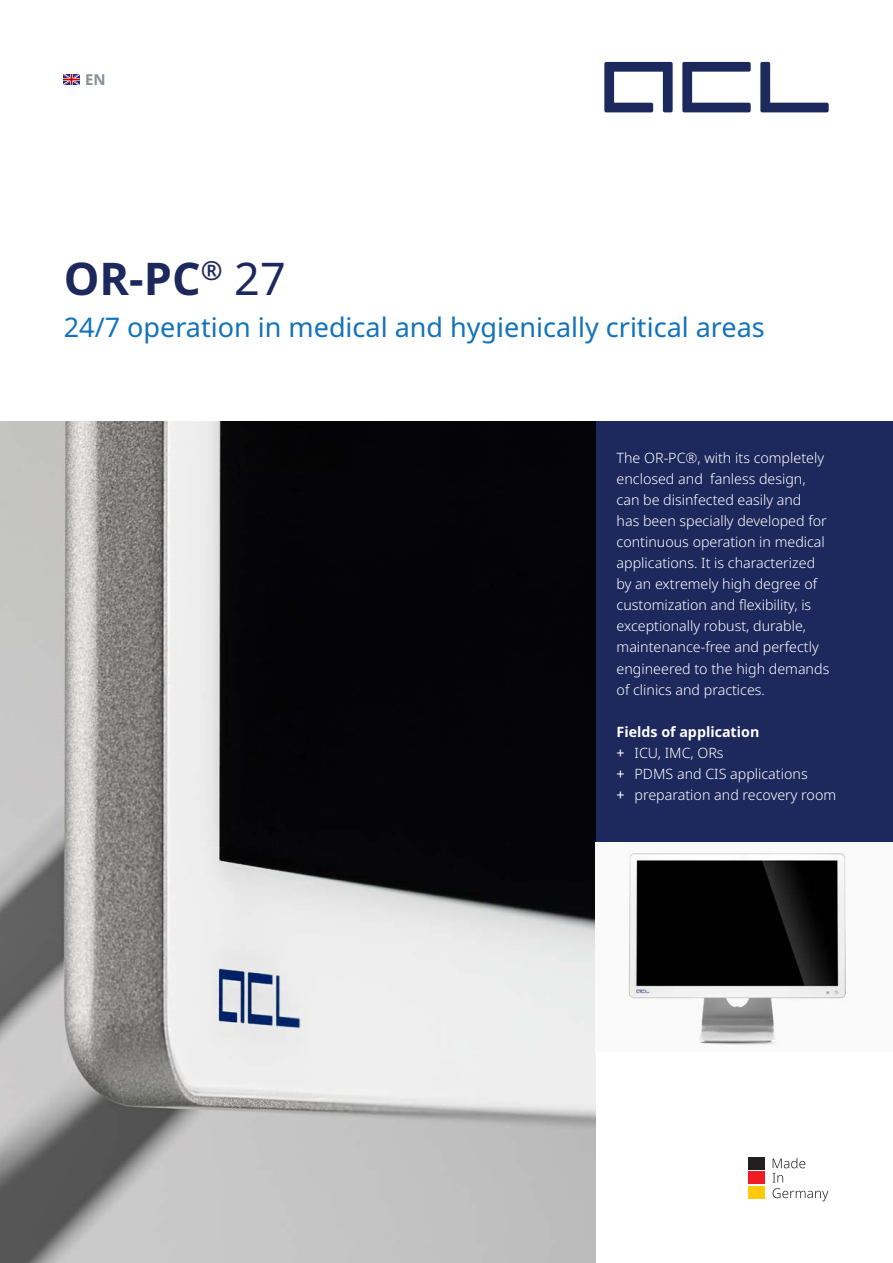
<style>
.page{position:relative;width:893px;height:1263px;background:#fff}
.page>*{position:absolute;margin:0;border:0;box-sizing:border-box;transform-origin:0 0}
.t1{font:700 45px "Noto Sans";color:#1d285c}
.t2{font:27px "Noto Sans";color:#1272ba}
.t3{font:700 15px "Noto Sans";color:#888f97}
.t4{font:300 14.25px/21px "Noto Sans";color:#fff}
.t5{font:700 14.25px "Noto Sans";color:#fff}
.s1{font-weight:400}
</style>
<div class="page">
<div style="left:595px;top:421px;width:298px;height:442px;background:#1d285c"></div>
<svg style="left:604px;top:62px;width:69px;height:50px"></svg>
<svg style="left:682px;top:62px;width:69px;height:50px"></svg>
<svg style="left:760px;top:62px;width:69px;height:50px"></svg>
<img style="left:0;top:421px;width:595px;height:842px">
<img style="left:595px;top:842px;width:298px;height:204px">
<svg style="left:773px;top:1188px;width:55px;height:13px"></svg>
<svg style="left:773px;top:1158px;width:32px;height:24px"></svg>
<div style="left:748px;top:1157px;width:17px;height:12px;background:#231f20"></div>
<div style="left:748px;top:1171px;width:17px;height:13px;background:#ee1d23"></div>
<div style="left:748px;top:1186px;width:17px;height:13px;background:#feca0a"></div>
<img style="left:64px;top:74px;width:15px;height:11px">
<p class="t3" style="left:85px;top:69px;width:22px">EN</p>
<p class="t1" style="left:64px;top:247px;width:223px">OR-PC<sup>®</sup> <span class="s1">27</span></p>
<p class="t2" style="left:64px;top:308px;width:703px">24/7 operation in medical and hygienically critical areas</p>
<p class="t4" style="left:617px;top:448px;width:214px">The OR-PC®, with its completely enclosed and fanless design, can be disinfected easily and<br>has been specially developed for continuous operation in medical applications. It is characterized by an extremely high degree of customization and flexibility, is exceptionally robust, durable, maintenance-free and perfectly engineered to the high demands of clinics and practices.</p>
<p class="t5" style="left:617px;top:721px;width:144px">Fields of application</p>
<p class="t4" style="left:617px;top:742px;width:109px"><span class="s1">+</span> ICU, IMC, ORs</p>
<p class="t4" style="left:617px;top:763px;width:193px"><span class="s1">+</span> PDMS and CIS applications</p>
<p class="t4" style="left:617px;top:784px;width:221px"><span class="s1">+</span> preparation and recovery room</p>
</div>
